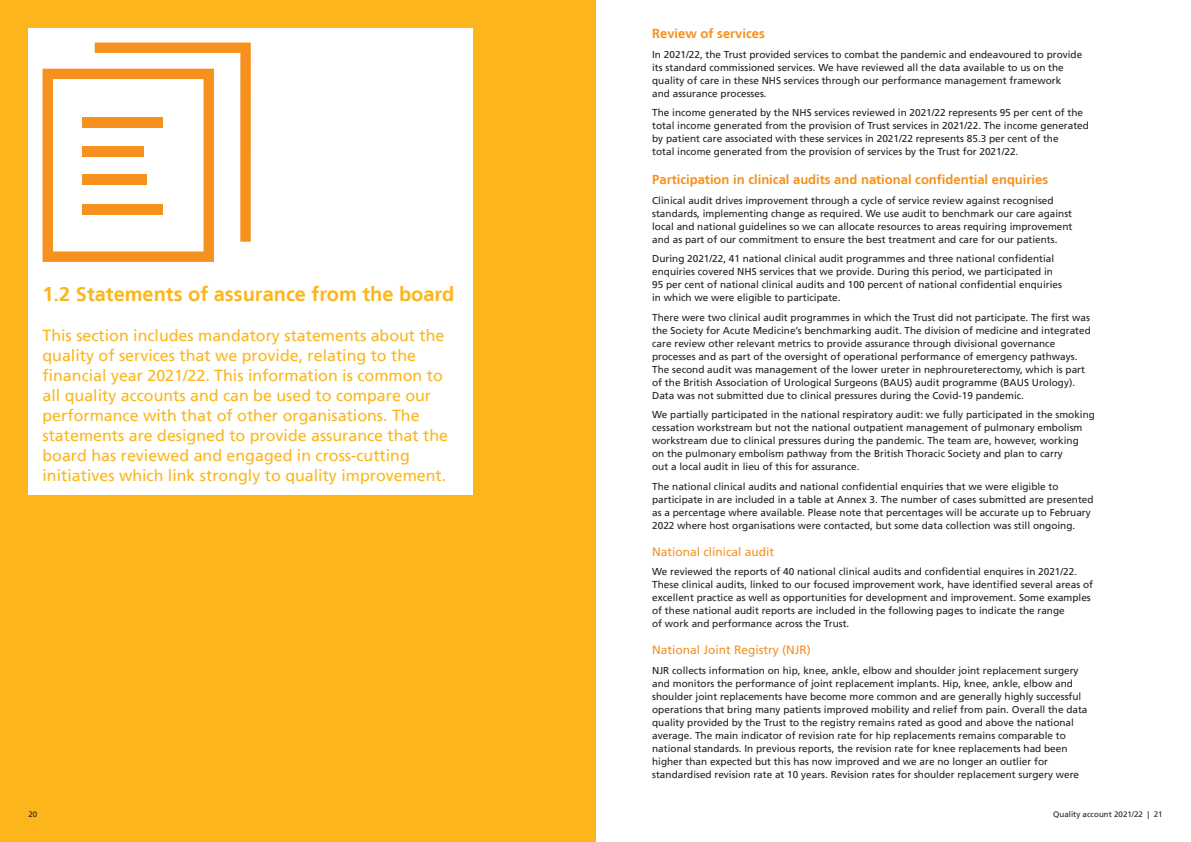
<style>
.page{position:relative;width:1191px;height:842px;background:#fff}
.page>*{position:absolute;margin:0;border:0;box-sizing:border-box;transform-origin:0 0}
.Heading_1{font:700 20px "Frutiger LT";color:#fcb61c}
.Standfirst{font:16px/20px "Frutiger LT";color:#fcb61c}
.Heading_2{font:700 13px "Frutiger LT";color:#f6911e}
.Heading_3{font:12px "Frutiger LT";color:#f6911e}
.Body{font:10px/13px "Frutiger LT";color:#231f20}
.t1{font:8px "Frutiger LT";color:#231f20}
</style>
<div class="page">
<div style="left:0;top:0;width:595px;height:842px;background:#fcb61c"></div>
<div style="left:28px;top:28px;width:445px;height:467px;background:#fff"></div>
<svg style="left:43px;top:43px;width:208px;height:219px"></svg>
<p class="Heading_1" style="left:43px;top:282px;width:413px">1.2 Statements of assurance from the board</p>
<p class="Standfirst" style="left:43px;top:325px;width:407px">This section includes mandatory statements about the quality of services that we provide, relating to the financial year 2021/22. This information is common to all quality accounts and can be used to compare our performance with that of other organisations. The statements are designed to provide assurance that the board has reviewed and engaged in cross-cutting initiatives which link strongly to quality improvement.</p>
<p class="Heading_2" style="left:652px;top:26px;width:114px">Review of services</p>
<p class="Body" style="left:652px;top:48px;width:431px">In 2021/22, the Trust provided services to combat the pandemic and endeavoured to provide its standard commissioned services. We have reviewed all the data available to us on the quality of care in these NHS services through our performance management framework<br>and assurance processes.</p>
<p class="Body" style="left:652px;top:106px;width:438px">The income generated by the NHS services reviewed in 2021/22 represents 95 per cent of the total income generated from the provision of Trust services in 2021/22. The income generated by patient care associated with these services in 2021/22 represents 85.3 per cent of the<br>total income generated from the provision of services by the Trust for 2021/22.</p>
<p class="Heading_2" style="left:652px;top:172px;width:397px">Participation in clinical audits and national confidential enquiries</p>
<p class="Body" style="left:652px;top:194px;width:422px">Clinical audit drives improvement through a cycle of service review against recognised standards, implementing change as required. We use audit to benchmark our care against local and national guidelines so we can allocate resources to areas requiring improvement and as part of our commitment to ensure the best treatment and care for our patients.</p>
<p class="Body" style="left:652px;top:252px;width:411px">During 2021/22, 41 national clinical audit programmes and three national confidential enquiries covered NHS services that we provide. During this period, we participated in 95 per cent of national clinical audits and 100 percent of national confidential enquiries in which we were eligible to participate.</p>
<p class="Body" style="left:652px;top:311px;width:440px">There were two clinical audit programmes in which the Trust did not participate. The first was the Society for Acute Medicine’s benchmarking audit. The division of medicine and integrated care review other relevant metrics to provide assurance through divisional governance processes and as part of the oversight of operational performance of emergency pathways.<br>The second audit was management of the lower ureter in nephroureterectomy, which is part of the British Association of Urological Surgeons (BAUS) audit programme (BAUS Urology).<br>Data was not submitted due to clinical pressures during the Covid-19 pandemic.</p>
<p class="Body" style="left:652px;top:408px;width:444px">We partially participated in the national respiratory audit: we fully participated in the smoking cessation workstream but not the national outpatient management of pulmonary embolism workstream due to clinical pressures during the pandemic. The team are, however, working<br>on the pulmonary embolism pathway from the British Thoracic Society and plan to carry<br>out a local audit in lieu of this for assurance.</p>
<p class="Body" style="left:652px;top:480px;width:443px">The national clinical audits and national confidential enquiries that we were eligible to participate in are included in a table at Annex 3. The number of cases submitted are presented as a percentage where available. Please note that percentages will be accurate up to February 2022 where host organisations were contacted, but some data collection was still ongoing.</p>
<p class="Heading_3" style="left:652px;top:544px;width:124px">National clinical audit</p>
<p class="Body" style="left:652px;top:565px;width:442px">We reviewed the reports of 40 national clinical audits and confidential enquires in 2021/22.<br>These clinical audits, linked to our focused improvement work, have identified several areas of excellent practice as well as opportunities for development and improvement. Some examples of these national audit reports are included in the following pages to indicate the range<br>of work and performance across the Trust.</p>
<p class="Heading_3" style="left:652px;top:643px;width:160px">National Joint Registry (NJR)</p>
<p class="Body" style="left:652px;top:664px;width:437px">NJR collects information on hip, knee, ankle, elbow and shoulder joint replacement surgery and monitors the performance of joint replacement implants. Hip, knee, ankle, elbow and shoulder joint replacements have become more common and are generally highly successful operations that bring many patients improved mobility and relief from pain. Overall the data quality provided by the Trust to the registry remains rated as good and above the national average. The main indicator of revision rate for hip replacements remains comparable to national standards. In previous reports, the revision rate for knee replacements had been higher than expected but this has now improved and we are no longer an outlier for standardised revision rate at 10 years. Revision rates for shoulder replacement surgery were</p>
<p class="t1" style="left:28px;top:809px;width:10px">20</p>
<p class="t1" style="left:1053px;top:809px;width:111px">Quality account 2021/22 | 21</p>
</div>
